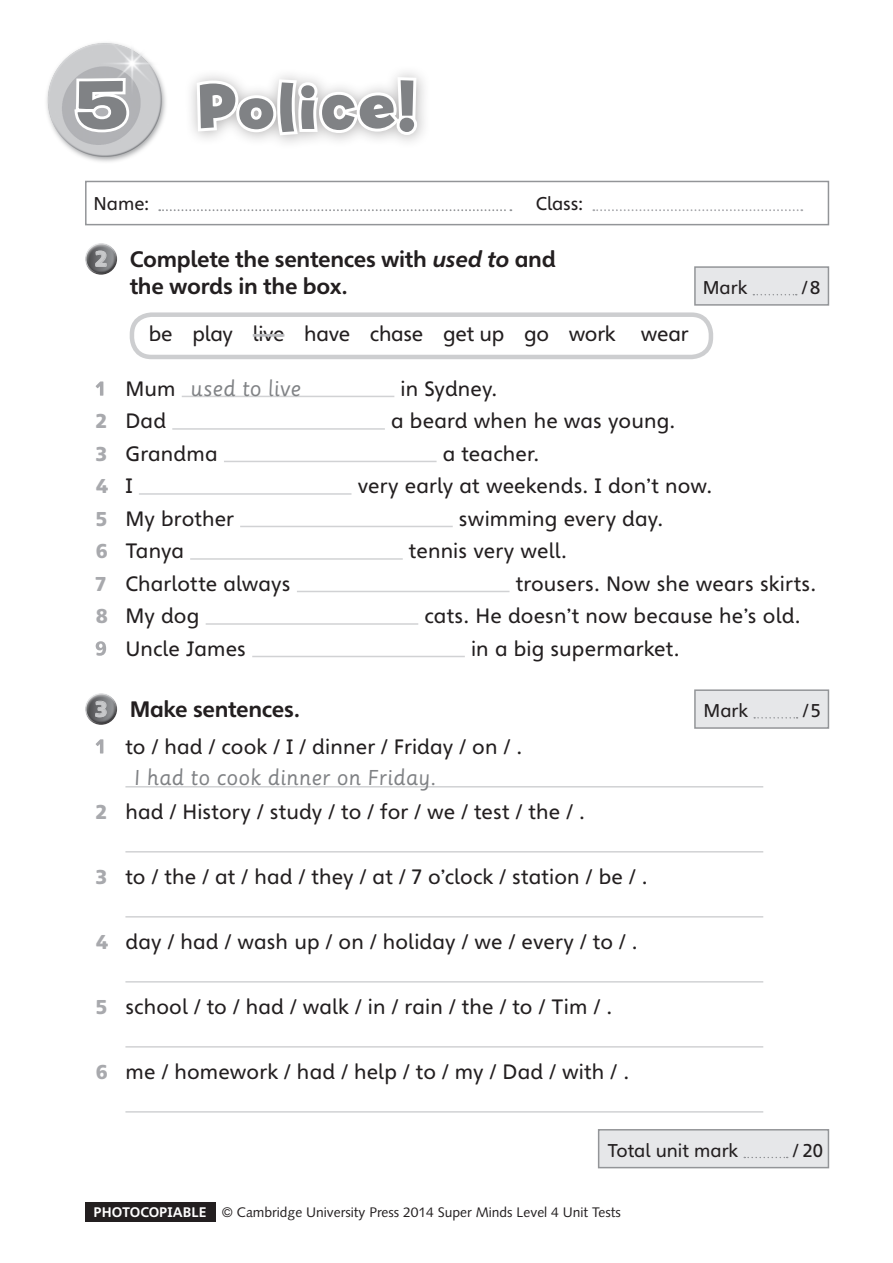
<style>
.page{position:relative;width:893px;height:1263px;background:#fff}
.page>*{position:absolute;margin:0;border:0;box-sizing:border-box;transform-origin:0 0}
.Chapter_Title{font:700 67.5px "Billy";letter-spacing:.04em;color:#808285}
.Rubric{font:700 21.75px/27px "Heinemann Special";letter-spacing:-.015em;color:#231f20}
.Handwriting{font:21px "Sassoon Primary";letter-spacing:.005em;color:#808285}
.t1{font:900 21px "Heinemann Special";color:#c7c8ca}
.Exercise_text{font:20.25px "Heinemann Special";letter-spacing:.005em;color:#231f20}
.Exercise_text_1st_li{font:20.25px "Heinemann Special";letter-spacing:.005em;color:#231f20}
.Exercise_text-2{font:20.25px "Heinemann Special";letter-spacing:-.015em;color:#231f20}
.Exercise_text-3{font:900 19.5px "Heinemann Special";color:#a8a9ad}
.t2{font:18px "Heinemann Special";letter-spacing:-.005em;color:#231f20}
.t3{font:13.8px "Syntax LT Std";color:#231f20}
.s1{font-style:italic}
.s2{font-weight:900;font-size:19.5px;color:#a8a9ad}
.s3{font-weight:400;font-size:20.25px;color:#231f20}
.s4{font-family:"Heinemann Special";font-weight:700;font-size:13.5px;color:#fff}
</style>
<div class="page">
<div style="left:85px;top:1202px;width:130px;height:19px;background:#231f20"></div>
<img style="left:46px;top:42px;width:120px;height:120px">
<div style="left:85px;top:181px;width:744px;height:44px;background:#fff;border:2px solid #939598"></div>
<svg style="left:159px;top:209px;width:352px;height:2px"></svg>
<svg style="left:593px;top:209px;width:209px;height:2px"></svg>
<div style="left:82px;top:243px;width:36px;height:25px;background:#fff;opacity:.75"></div>
<div style="left:84px;top:248px;width:34px;height:29px;background:#231f20;opacity:.75"></div>
<svg style="left:95px;top:250px;width:12px;height:17px"></svg>
<div style="left:694px;top:266px;width:135px;height:40px;background:#e6e7e9;border:2px solid #939598"></div>
<div style="left:750px;top:293px;width:48px;height:5px;background:#231f20;opacity:.75"></div>
<div style="left:130px;top:312px;width:583px;height:47px;border:4px solid #cdced0;border-radius:20px"></div>
<hr style="left:253px;top:334px;width:31px;height:3px;background:#bcbdc0">
<svg style="left:96px;top:381px;width:7px;height:15px"></svg>
<hr style="left:182px;top:396px;width:212px;height:1px;background:#d1d2d4">
<hr style="left:172px;top:428px;width:213px;height:2px;background:#d1d2d4">
<hr style="left:224px;top:461px;width:213px;height:1px;background:#d1d2d4">
<hr style="left:139px;top:493px;width:212px;height:2px;background:#d1d2d4">
<hr style="left:240px;top:526px;width:213px;height:1px;background:#d1d2d4">
<hr style="left:190px;top:558px;width:213px;height:2px;background:#d1d2d4">
<hr style="left:297px;top:591px;width:212px;height:1px;background:#d1d2d4">
<hr style="left:206px;top:623px;width:212px;height:2px;background:#d1d2d4">
<svg style="left:96px;top:641px;width:10px;height:15px"></svg>
<hr style="left:252px;top:656px;width:213px;height:1px;background:#d1d2d4">
<div style="left:82px;top:693px;width:36px;height:25px;background:#fff;opacity:.75"></div>
<div style="left:84px;top:698px;width:34px;height:29px;background:#231f20;opacity:.75"></div>
<svg style="left:95px;top:701px;width:12px;height:26px"></svg>
<div style="left:694px;top:689px;width:135px;height:40px;background:#e6e7e9;border:2px solid #939598"></div>
<div style="left:751px;top:716px;width:48px;height:5px;background:#231f20;opacity:.75"></div>
<svg style="left:96px;top:739px;width:7px;height:14px"></svg>
<hr style="left:125px;top:786px;width:638px;height:1px;background:#d1d2d4">
<hr style="left:125px;top:851px;width:638px;height:1px;background:#d1d2d4">
<hr style="left:125px;top:916px;width:638px;height:1px;background:#d1d2d4">
<hr style="left:125px;top:981px;width:638px;height:1px;background:#d1d2d4">
<hr style="left:125px;top:1046px;width:638px;height:1px;background:#d1d2d4">
<hr style="left:125px;top:1111px;width:638px;height:1px;background:#d1d2d4">
<svg style="left:194px;top:74px;width:226px;height:65px"></svg>
<svg style="left:73px;top:77px;width:58px;height:57px"></svg>
<div style="left:598px;top:1129px;width:231px;height:39px;background:#e6e7e9;border:2px solid #939598"></div>
<hr style="left:741px;top:1156px;width:48px;height:4px;background:#231f20;opacity:.75">
<p class="Chapter_Title" style="left:197px;top:69px;width:219px">Police!</p>
<p class="t2" style="left:94px;top:192px;width:57px">Name:</p>
<p class="t2" style="left:536px;top:192px;width:49px">Class:</p>
<p class="t1" style="left:95px;top:246px;width:13px">2</p>
<p class="Rubric" style="left:130px;top:245px;width:428px">Complete the sentences with <span class="s1">used to</span> and the words in the box.</p>
<p class="t2" style="left:703px;top:277px;width:46px">Mark</p>
<p class="t2" style="left:802px;top:277px;width:20px">/8</p>
<p class="Exercise_text-2" style="left:149px;top:322px;width:541px">be play live have chase get up go work wear</p>
<p class="Exercise_text_1st_li" style="left:125px;top:376px;width:52px">Mum</p>
<p class="Exercise_text_1st_li" style="left:401px;top:376px;width:98px">in Sydney.</p>
<p class="Exercise_text" style="left:96px;top:408px;width:72px"><span class="s2">2</span> Dad</p>
<p class="Exercise_text" style="left:391px;top:408px;width:286px">a beard when he was young.</p>
<p class="Exercise_text" style="left:96px;top:441px;width:124px"><span class="s2">3</span> Grandma</p>
<p class="Exercise_text" style="left:443px;top:441px;width:98px">a teacher.</p>
<p class="Exercise_text-3" style="left:96px;top:474px;width:39px">4 <span class="s3">I</span></p>
<p class="Exercise_text" style="left:358px;top:473px;width:356px">very early at weekends. I don’t now.</p>
<p class="Exercise_text" style="left:96px;top:506px;width:140px"><span class="s2">5</span> My brother</p>
<p class="Exercise_text" style="left:459px;top:506px;width:206px">swimming every day.</p>
<p class="Exercise_text" style="left:96px;top:538px;width:90px"><span class="s2">6</span> Tanya</p>
<p class="Exercise_text" style="left:409px;top:538px;width:159px">tennis very well.</p>
<p class="Exercise_text" style="left:96px;top:571px;width:197px"><span class="s2">7</span> Charlotte always</p>
<p class="Exercise_text" style="left:516px;top:571px;width:302px">trousers. Now she wears skirts.</p>
<p class="Exercise_text" style="left:96px;top:603px;width:105px"><span class="s2">8</span> My dog</p>
<p class="Exercise_text" style="left:424px;top:603px;width:377px">cats. He doesn’t now because he’s old.</p>
<p class="Exercise_text" style="left:125px;top:636px;width:122px">Uncle James</p>
<p class="Exercise_text" style="left:471px;top:636px;width:210px">in a big supermarket.</p>
<p class="t1" style="left:95px;top:696px;width:14px">3</p>
<p class="Rubric" style="left:130px;top:695px;width:172px">Make sentences.</p>
<p class="t2" style="left:704px;top:700px;width:46px">Mark</p>
<p class="t2" style="left:803px;top:700px;width:19px">/5</p>
<p class="Exercise_text_1st_li" style="left:125px;top:734px;width:398px">to / had / cook / I / dinner / Friday / on / .</p>
<p class="Handwriting" style="left:190px;top:376px;width:112px">used to live</p>
<p class="Handwriting" style="left:134px;top:765px;width:304px">I had to cook dinner on Friday.</p>
<p class="Exercise_text" style="left:96px;top:799px;width:491px"><span class="s2">2</span> had / History / study / to / for / we / test / the / .</p>
<p class="Exercise_text" style="left:96px;top:864px;width:553px"><span class="s2">3</span> to / the / at / had / they / at / 7 o’clock / station / be / .</p>
<p class="Exercise_text" style="left:96px;top:929px;width:544px"><span class="s2">4</span> day / had / wash up / on / holiday / we / every / to / .</p>
<p class="Exercise_text" style="left:96px;top:994px;width:518px"><span class="s2">5</span> school / to / had / walk / in / rain / the / to / Tim / .</p>
<p class="Exercise_text" style="left:96px;top:1059px;width:535px"><span class="s2">6</span> me / homework / had / help / to / my / Dad / with / .</p>
<p class="t2" style="left:607px;top:1139px;width:132px">Total unit mark</p>
<p class="t2" style="left:793px;top:1139px;width:32px">/ 20</p>
<p class="t3" style="left:94px;top:1204px;width:529px"><span class="s4">PHOTOCOPIABLE</span> © Cambridge University Press 2014 Super Minds Level 4 Unit Tests</p>
</div>
